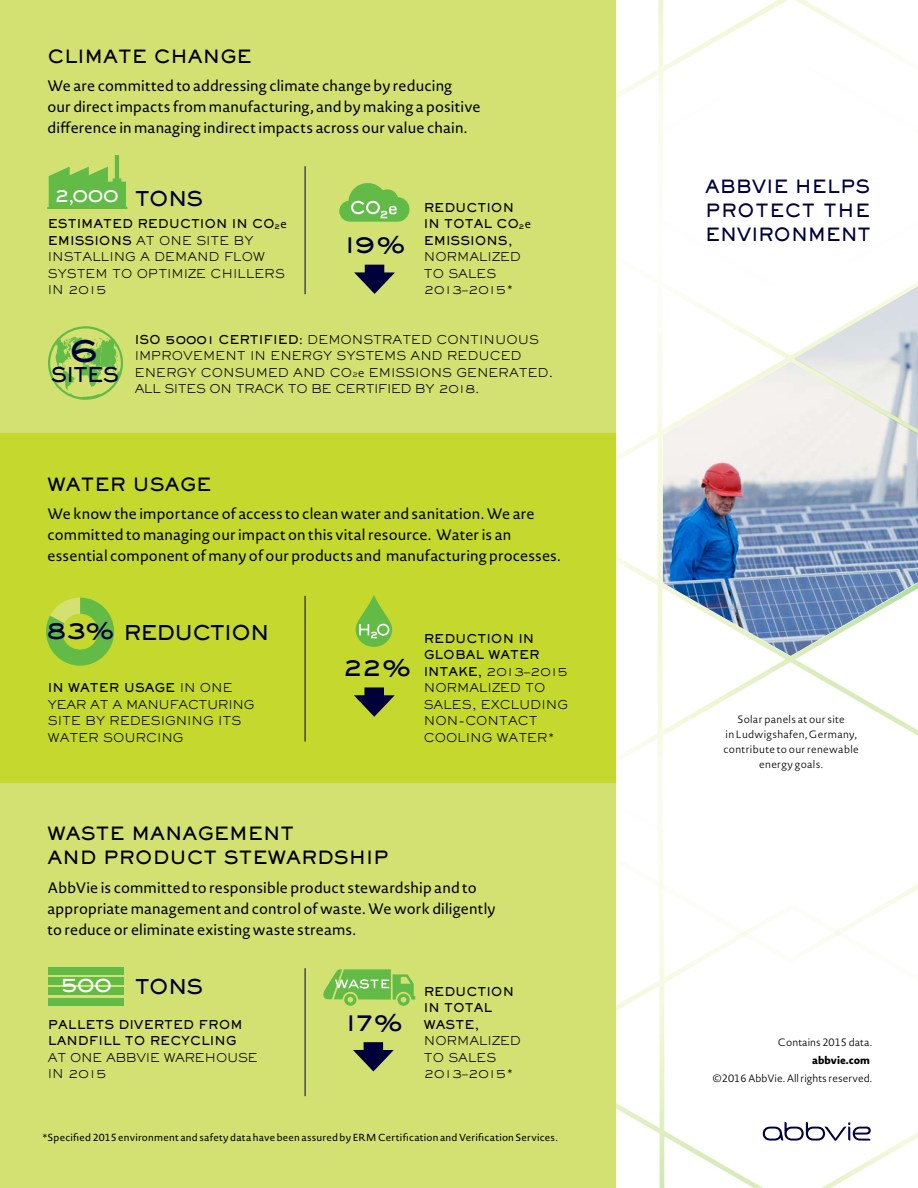
<style>
.page{position:relative;width:918px;height:1188px;background:#fff}
.page>*{position:absolute;margin:0;border:0;box-sizing:border-box;transform-origin:0 0}
.t1{font:800 33.45px "Sackers Gothic Std";color:#00013a}
.t2{font:800 23.85px "Sackers Gothic Std";letter-spacing:-.095em;color:#00013a}
.t3{font:800 20.1px "Sackers Gothic Std";letter-spacing:-.05em;color:#00013a}
.t4{font:800 20.1px "Sackers Gothic Std";color:#fff}
.t5{font:800 18px/24px "Sackers Gothic Std";color:#000}
.t6{font:800 18px/24px "Sackers Gothic Std";color:#00013a;text-align:justify}
.t7{font:800 18px "Sackers Gothic Std";color:#fff}
.t8{font:15px/21px "Novel Sans Rd Pro";letter-spacing:.01em;color:#000}
.t9{font:300 12px/16.5px "Sackers Gothic Std";color:#000}
.t10{font:800 12px/16.5px "Sackers Gothic Std";color:#000}
.t11{font:300 12px/16.5px "Sackers Gothic Std";letter-spacing:-.025em;color:#000}
.t12{font:300 10.5px/15px "Novel Sans Rd Pro";letter-spacing:.02em;color:#000;text-align:center}
.t13{font:300 10.5px "Novel Sans Rd Pro";color:#000}
.t14{font:800 10.5px "Novel Sans Rd Pro";color:#000}
.t15{font:10.2px "Novel Sans Rd Pro";letter-spacing:.02em;color:#000}
.s1{font-weight:800}
.s2{font-weight:800;font-size:7.05px}
.s3{font-family:"Novel Sans Rd Pro";font-weight:400}
.s4{font-size:7.05px}
.s5{font-family:"Novel Sans Rd Pro"}
</style>
<div class="page">
<svg style="left:615px;top:0;width:283px;height:55px"></svg>
<svg style="left:615px;top:1114px;width:303px;height:74px"></svg>
<svg style="left:615px;top:55px;width:303px;height:1059px"></svg>
<div style="left:0;top:0;width:615px;height:1188px;background:#d3e173"></div>
<div style="left:0;top:433px;width:615px;height:350px;background:#c4d82e"></div>
<hr style="left:305px;top:166px;width:1px;height:128px;background:#00013a">
<hr style="left:305px;top:968px;width:1px;height:128px;background:#00013a">
<hr style="left:305px;top:596px;width:1px;height:146px;background:#00013a">
<svg style="left:763px;top:1122px;width:108px;height:19px"></svg>
<svg style="left:48px;top:326px;width:75px;height:74px"></svg>
<svg style="left:47px;top:155px;width:80px;height:54px"></svg>
<svg style="left:339px;top:183px;width:71px;height:39px"></svg>
<svg style="left:354px;top:265px;width:41px;height:29px"></svg>
<svg style="left:353px;top:1042px;width:41px;height:29px"></svg>
<svg style="left:323px;top:969px;width:92px;height:37px"></svg>
<svg style="left:46px;top:598px;width:68px;height:68px"></svg>
<div style="left:48px;top:998px;width:76px;height:8px;background:#62bb46"></div>
<div style="left:48px;top:977px;width:76px;height:8px;background:#62bb46"></div>
<div style="left:48px;top:988px;width:76px;height:7px;background:#62bb46"></div>
<div style="left:48px;top:967px;width:76px;height:8px;background:#62bb46"></div>
<svg style="left:356px;top:595px;width:36px;height:52px"></svg>
<svg style="left:354px;top:687px;width:41px;height:30px"></svg>
<p class="t5" style="left:48px;top:44px;width:206px">CLIMATE CHANGE</p>
<p class="t8" style="left:48px;top:75px;width:435px">We are committed to addressing climate change by reducing<br>our direct impacts from manufacturing, and by making a positive difference in managing indirect impacts across our value chain.</p>
<p class="t7" style="left:54px;top:183px;width:66px">2,000</p>
<h3 class="t3" style="left:135px;top:185px;width:70px">TONS</h3>
<p class="t9" style="left:48px;top:216px;width:240px"><span class="s1">ESTIMATED REDUCTION IN CO</span><span class="s2">2</span><span class="s3">e<br></span><span class="s1">EMISSIONS</span> AT ONE SITE BY<br>INSTALLING A DEMAND FLOW<br>SYSTEM TO OPTIMIZE CHILLERS<br>IN 2015</p>
<h2 class="t2" style="left:343px;top:228px;width:64px">19%</h2>
<p class="t10" style="left:424px;top:199px;width:109px">REDUCTION<br>IN TOTAL CO<span class="s4">2</span><span class="s3">e<br></span>EMISSIONS,</p>
<p class="t9" style="left:424px;top:249px;width:99px">NORMALIZED<br>TO SALES<br>2013–2015*</p>
<h1 class="t1" style="left:70px;top:327px;width:31px">6</h1>
<h3 class="t3" style="left:51px;top:361px;width:70px">SITES</h3>
<p class="t9" style="left:135px;top:331px;width:420px"><span class="s1">ISO 50001 CERTIFIED:</span> DEMONSTRATED CONTINUOUS IMPROVEMENT IN ENERGY SYSTEMS AND REDUCED ENERGY CONSUMED AND CO<span class="s4">2</span><span class="s5">e</span> EMISSIONS GENERATED.<br>ALL SITES ON TRACK TO BE CERTIFIED BY 2018.</p>
<p class="t5" style="left:48px;top:471px;width:165px">WATER USAGE</p>
<p class="t8" style="left:48px;top:503px;width:515px">We know the importance of access to clean water and sanitation. We are committed to managing our impact on this vital resource. Water is an essential component of many of our products and manufacturing processes.</p>
<h2 class="t2" style="left:46px;top:614px;width:70px">83%</h2>
<h3 class="t3" style="left:124px;top:619px;width:147px">REDUCTION</h3>
<p class="t9" style="left:48px;top:679px;width:208px"><span class="s1">IN WATER USAGE</span> IN ONE<br>YEAR AT A MANUFACTURING<br>SITE BY REDESIGNING ITS<br>WATER SOURCING</p>
<h2 class="t2" style="left:343px;top:651px;width:70px">22%</h2>
<p class="t9" style="left:424px;top:630px;width:146px"><span class="s1">REDUCTION IN<br>GLOBAL WATER<br>INTAKE,</span> 2013–2015<br>NORMALIZED TO<br>SALES, EXCLUDING<br>NON-CONTACT<br>COOLING WATER*</p>
<p class="t5" style="left:48px;top:821px;width:343px">WASTE MANAGEMENT<br>AND PRODUCT STEWARDSHIP</p>
<p class="t8" style="left:48px;top:877px;width:450px">AbbVie is committed to responsible product stewardship and to appropriate management and control of waste. We work diligently to reduce or eliminate existing waste streams.</p>
<h3 class="t4" style="left:61px;top:971px;width:53px">500</h3>
<h3 class="t3" style="left:135px;top:973px;width:70px">TONS</h3>
<p class="t10" style="left:48px;top:1016px;width:196px">PALLETS DIVERTED FROM<br>LANDFILL TO RECYCLING</p>
<p class="t11" style="left:48px;top:1049px;width:211px">AT ONE ABBVIE WAREHOUSE<br>IN 2015</p>
<h2 class="t2" style="left:344px;top:1007px;width:61px">17%</h2>
<p class="t10" style="left:424px;top:983px;width:92px">REDUCTION<br>IN TOTAL<br>WASTE,</p>
<p class="t9" style="left:424px;top:1032px;width:99px">NORMALIZED<br>TO SALES<br>2013–2015*</p>
<p class="t15" style="left:43px;top:1130px;width:517px">*Specified 2015 environment and safety data have been assured by ERM Certification and Verification Services.</p>
<p class="t6" style="left:705px;top:174px;width:167px">ABBVIE HELPS PROTECT THE ENVIRONMENT</p>
<p class="t12" style="left:723px;top:712px;width:137px">Solar panels at our site<br>in Ludwigshafen, Germany, contribute to our renewable energy goals.</p>
<p class="t13" style="left:778px;top:1035px;width:96px">Contains 2015 data.</p>
<p class="t14" style="left:812px;top:1053px;width:59px">abbvie.com</p>
<p class="t13" style="left:713px;top:1071px;width:161px">©2016 AbbVie. All rights reserved.</p>
</div>
